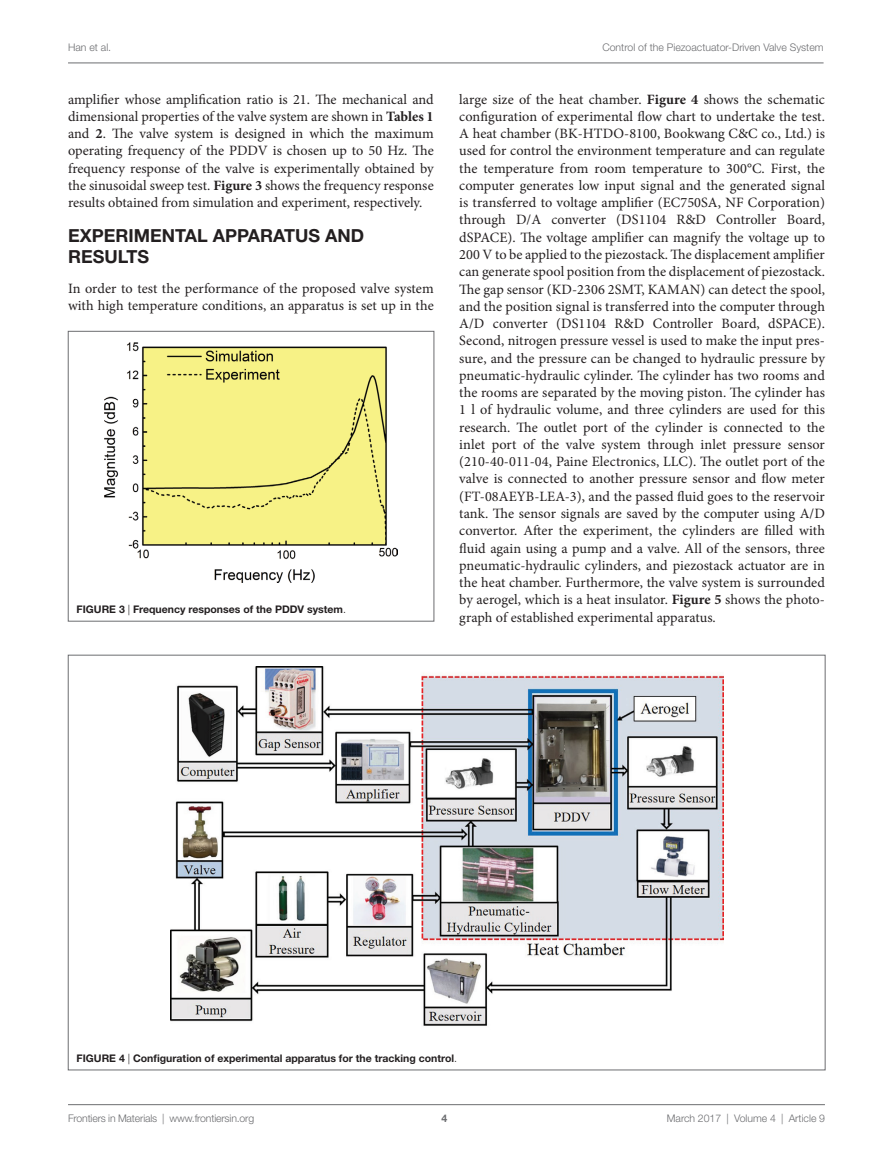
<style>
.page{position:relative;width:893px;height:1170px;background:#fff}
.page>*{position:absolute;margin:0;border:0;box-sizing:border-box;transform-origin:0 0}
.t1{font:700 18px "Helvetica Neue LT Std";color:#231f20}
.t2{font:14.25px/17.2px "Minion Pro";color:#231f20;text-align:justify}
.t3{font:300 10.5px "Helvetica Neue LT Std";color:#6c6d70}
.t4{font:700 10.5px "Helvetica Neue LT Std";color:#231f20}
.t5{font:700 10.5px "Helvetica Neue LT Std";color:#6c6d70}
.s1{font-weight:700}
.s2{font-weight:300}
</style>
<div class="page">
<img style="left:170px;top:666px;width:553px;height:360px">
<img style="left:105px;top:342px;width:292px;height:240px">
<div style="left:68px;top:331px;width:366px;height:290px;border:1px solid #6c6d70"></div>
<hr style="left:68px;top:63px;width:756px;height:1px;background:#6c6d70">
<hr style="left:68px;top:1104px;width:757px;height:1px;background:#6c6d70">
<p class="t3" style="left:68px;top:41px;width:45px">Han et al.</p>
<p class="t3" style="left:602px;top:41px;width:223px">Control of the Piezoactuator-Driven Valve System</p>
<p class="t2" style="left:68px;top:90px;width:367px">amplifier whose amplification ratio is 21. The mechanical and dimensional properties of the valve system are shown in <span class="s1">Tables 1 </span>and <span class="s1">2</span>. The valve system is designed in which the maximum operating frequency of the PDDV is chosen up to 50 Hz. The frequency response of the valve is experimentally obtained by the sinusoidal sweep test. <span class="s1">Figure 3</span> shows the frequency response results obtained from simulation and experiment, respectively.</p>
<p class="t1" style="left:68px;top:224px;width:194px">EXPERI MENTAL APPARA</p>
<p class="t1" style="left:284px;top:224px;width:82px">TUS AND</p>
<p class="t1" style="left:68px;top:245px;width:13px">RES</p>
<p class="t1" style="left:104px;top:245px;width:45px">ULTS</p>
<p class="t2" style="left:68px;top:279px;width:367px">In order to test the performance of the proposed valve system with high temperature conditions, an apparatus is set up in the</p>
<p class="t4" style="left:77px;top:602px;width:271px">FIG URE 3 <span class="s2">|</span> Frequency responses of the PDDV system<span class="s2">.</span></p>
<p class="t2" style="left:459px;top:90px;width:367px">large size of the heat chamber. <span class="s1">Figure 4</span> shows the schematic configuration of experimental flow chart to undertake the test.<br>A heat chamber (BK-HTDO-8100, Bookwang C&amp;C co., Ltd.) is used for control the environment temperature and can regulate the temperature from room temperature to 300°C. First, the computer generates low input signal and the generated signal is transferred to voltage amplifier (EC750SA, NF Corporation) through D/A converter (DS1104 R&amp;D Controller Board, dSPACE). The voltage amplifier can magnify the voltage up to 200 V to be applied to the piezostack. The displacement amplifier can generate spool position from the displacement of piezostack.<br>The gap sensor (KD-2306 2SMT, KAMAN) can detect the spool, and the position signal is transferred into the computer through A/D converter (DS1104 R&amp;D Controller Board, dSPACE).<br>Second, nitrogen pressure vessel is used to make the input pres&shy;sure, and the pressure can be changed to hydraulic pressure by pneumatic-hydraulic cylinder. The cylinder has two rooms and the rooms are separated by the moving piston. The cylinder has 1 l of hydraulic volume, and three cylinders are used for this research. The outlet port of the cylinder is connected to the inlet port of the valve system through inlet pressure sensor (210-40-011-04, Paine Electronics, LLC). The outlet port of the valve is connected to another pressure sensor and flow meter (FT-08AEYB-LEA-3), and the passed fluid goes to the reservoir tank. The sensor signals are saved by the computer using A/D convertor. After the experiment, the cylinders are filled with fluid again using a pump and a valve. All of the sensors, three pneumatic-hydraulic cylinders, and piezostack actuator are in the heat chamber. Furthermore, the valve system is surrounded by aerogel, which is a heat insulator. <span class="s1">Figure 5</span> shows the photo&shy;graph of established experimental apparatus.</p>
<p class="t4" style="left:77px;top:1051px;width:382px">FIG URE 4 <span class="s2">|</span> Configuration of experimental apparatus for the tracking control<span class="s2">.</span></p>
<p class="t3" style="left:68px;top:1111px;width:188px">Frontiers in Materials | www.frontiersin.org</p>
<p class="t3" style="left:667px;top:1111px;width:160px">March 2017 | Volume 4 | Article 9</p>
<p class="t5" style="left:441px;top:1111px;width:7px">4</p>
</div>
